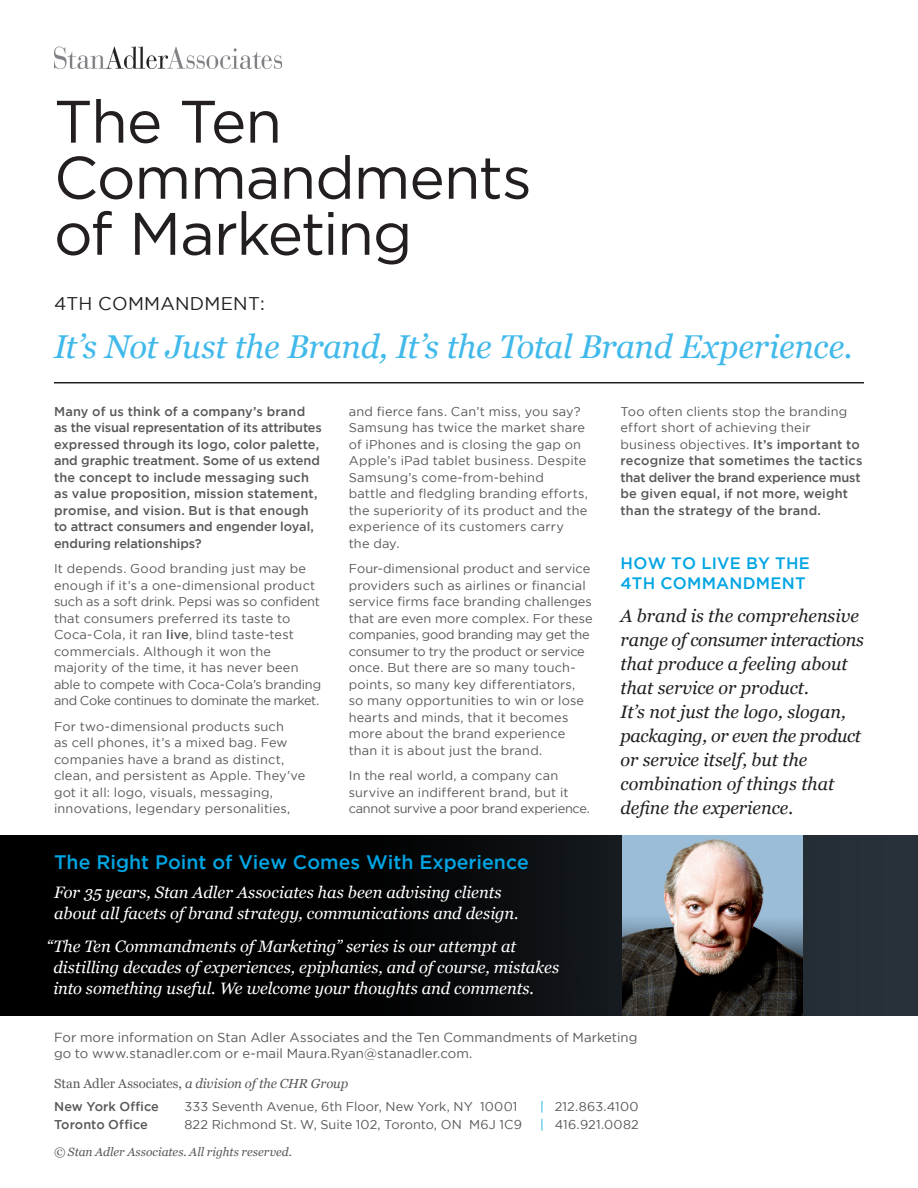
<style>
.page{position:relative;width:918px;height:1188px;background:#fff}
.page>*{position:absolute;margin:0;border:0;box-sizing:border-box;transform-origin:0 0}
.t1{font:59.85px/56.1px "Gotham";letter-spacing:-.02em;color:#231f20}
.t2{font:italic 33px "Georgia";letter-spacing:-.015em;color:#41b9ea}
.t3{font:500 19.5px "Gotham";color:#00a5e3}
.Commadment{font:18.3px "Gotham";letter-spacing:.015em;color:#231f20}
.Body_Sidebar{font:italic 18px/24px "Georgia";color:#231f20}
.body_gotham{font:italic 16.5px/21px "Georgia";letter-spacing:-.005em;color:#fff}
.Head{font:500 16.5px/19.5px "Gotham";letter-spacing:.015em;color:#00a5e3}
.body_gotham-2{font:13.2px/16.5px "Gotham";letter-spacing:.005em;color:#57585a}
.body_gotham-3{font:italic 13.2px "Georgia";letter-spacing:-.005em;color:#57585a}
.body_gotham-4{font:12.75px/16.5px "Gotham";letter-spacing:.01em;color:#57585a}
.body_gotham-5{font:500 12.75px/16.5px "Gotham";letter-spacing:.005em;color:#57585a}
.body_gotham-6{font:italic 12px "Georgia";color:#57585a}
.s1{font-weight:500}
.s2{font-weight:400}
.s3{font-style:normal}
.s4{color:#13b1e8}
</style>
<div class="page">
<img style="left:54px;top:47px;width:227px;height:21px">
<hr style="left:54px;top:382px;width:810px;height:1px;background:#231f20">
<img style="left:0;top:836px;width:918px;height:180px">
<img style="left:623px;top:836px;width:180px;height:180px">
<p class="t1" style="left:54px;top:93px;width:479px">The Ten<br>Commandments of Marketing</p>
<p class="Commadment" style="left:54px;top:294px;width:212px">4TH COMMANDMENT:</p>
<p class="t2" style="left:54px;top:326px;width:800px">It’s Not Just the Brand, It’s the Total Brand Experience.</p>
<p class="body_gotham-5" style="left:54px;top:403px;width:269px">Many of us think of a company’s brand as the visual representation of its attributes expressed through its logo, color palette, and graphic treatment. Some of us extend the concept to include messaging such as value proposition, mission statement, promise, and vision. But is that enough to attract consumers and engender loyal, enduring relationships?</p>
<p class="body_gotham-4" style="left:54px;top:560px;width:269px">It depends. Good branding just may be enough if it’s a one-dimensional product such as a soft drink. Pepsi was so confident that consumers preferred its taste to Coca-Cola, it ran <span class="s1">live</span>, blind taste-test commercials. Although it won the majority of the time, it has never been able to compete with Coca-Cola’s branding and Coke continues to dominate the market.</p>
<p class="body_gotham-4" style="left:54px;top:718px;width:253px">For two-dimensional products such<br>as cell phones, it’s a mixed bag. Few companies have a brand as distinct, clean, and persistent as Apple. They’ve got it all: logo, visuals, messaging, innovations, legendary personalities,</p>
<p class="body_gotham-4" style="left:349px;top:403px;width:241px">and fierce fans. Can’t miss, you say?<br>Samsung has twice the market share of iPhones and is closing the gap on<br>Apple’s iPad tablet business. Despite<br>Samsung’s come-from-behind<br>battle and fledgling branding efforts, the superiority of its product and the experience of its customers carry<br>the day.</p>
<p class="body_gotham-4" style="left:349px;top:560px;width:246px">Four-dimensional product and service providers such as airlines or financial service firms face branding challenges that are even more complex. For these companies, good branding may get the consumer to try the product or service once. But there are so many touch&shy;points, so many key differentiators, so many opportunities to win or lose hearts and minds, that it becomes more about the brand experience than it is about just the brand.</p>
<p class="body_gotham-4" style="left:349px;top:767px;width:243px">In the real world, a company can survive an indifferent brand, but it cannot survive a poor brand experience.</p>
<p class="t3" style="left:54px;top:851px;width:477px">The Right Point of View Comes With Experience</p>
<p class="body_gotham" style="left:54px;top:882px;width:466px">For 35 years, Stan Adler Associates has been advising clients about all facets of brand strategy, communications and design.</p>
<p class="body_gotham" style="left:53px;top:936px;width:507px;text-indent:-7px">“The Ten Commandments of Marketing” series is our attempt at distilling decades of experiences, epiphanies, and of course, mistakes into something useful. We welcome your thoughts and comments.</p>
<p class="body_gotham-5" style="left:621px;top:403px;width:244px"><span class="s2">Too often clients stop the branding effort short of achieving their business objectives.</span> It’s important to recognize that sometimes the tactics that deliver the brand experience must be given equal, if not more, weight than the strategy of the brand.</p>
<p class="Head" style="left:621px;top:553px;width:191px">HOW TO LIVE BY THE<br>4TH COMMANDMENT</p>
<p class="Body_Sidebar" style="left:621px;top:604px;width:245px">A brand is the comprehensive range of consumer interactions that produce a feeling about that service or product.<br>It’s not just the logo, slogan, packaging, or even the product or service itself, but the combination of things that define the experience.</p>
<p class="body_gotham-2" style="left:54px;top:1028px;width:585px">For more information on Stan Adler Associates and the Ten Commandments of Marketing go to www.stanadler.com or e-mail Maura.Ryan@stanadler.com.</p>
<p class="body_gotham-3" style="left:54px;top:1075px;width:296px"><span class="s3">Stan Adler Associates,</span> a division of the CHR Group</p>
<p class="body_gotham-5" style="left:54px;top:1098px;width:106px">New York Office</p>
<p class="body_gotham-4" style="left:184px;top:1098px;width:334px">333 Seventh Avenue, 6th Floor, New York, NY 10001</p>
<p class="body_gotham-4" style="left:540px;top:1098px;width:100px"><span class="s4">|</span> 212.863.4100</p>
<p class="body_gotham-5" style="left:54px;top:1116px;width:95px">Toronto Office</p>
<p class="body_gotham-4" style="left:184px;top:1116px;width:339px">822 Richmond St. W, Suite 102, Toronto, ON M6J 1C9</p>
<p class="body_gotham-4" style="left:540px;top:1116px;width:100px"><span class="s4">|</span> 416.921.0082</p>
<p class="body_gotham-6" style="left:54px;top:1144px;width:239px">© Stan Adler Associates. All rights reserved.</p>
</div>
